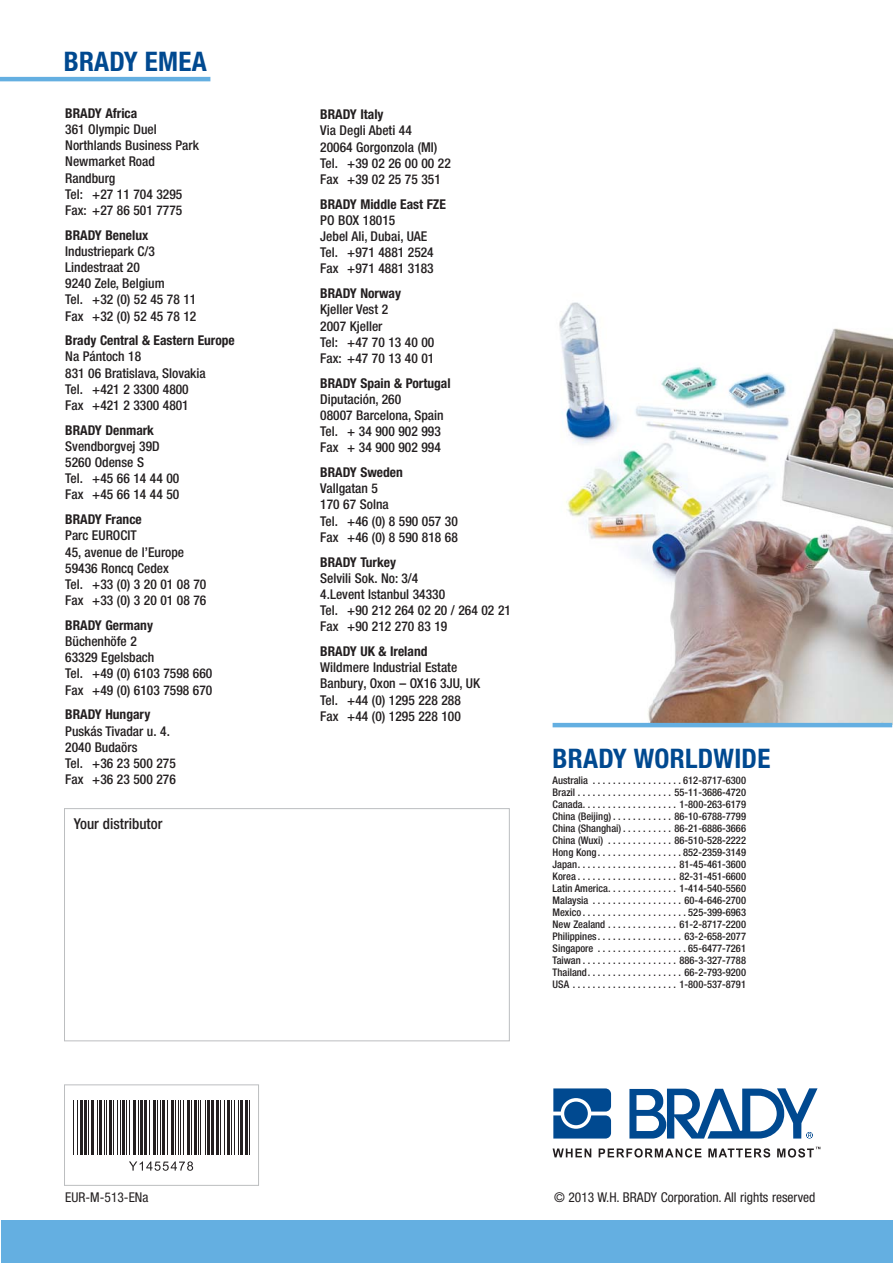
<style>
.page{position:relative;width:893px;height:1263px;background:#fff}
.page>*{position:absolute;margin:0;border:0;box-sizing:border-box;transform-origin:0 0}
.t1{font:700 condensed 27px "Helvetica Neue LT Pro";letter-spacing:.01em;color:#004990}
.t2{font:500 condensed 15px "Helvetica Neue LT Pro";color:#231f20}
.t3{font:500 condensed 13.5px/16.2px "Helvetica Neue LT Pro";color:#231f20}
.t4{font:700 condensed 13.5px "Helvetica Neue LT Pro";color:#231f20}
.t5{font:condensed 13.5px "Helvetica Neue LT Pro";color:#231f20}
.t6{font:500 condensed 10.5px/12px "Helvetica Neue LT Pro";color:#231f20;text-align:justify}
</style>
<div class="page">
<div style="left:1px;top:1220px;width:891px;height:42px;background:#64afe1"></div>
<hr style="left:73px;top:1100px;width:1px;height:55px;background:#231f20">
<hr style="left:77px;top:1100px;width:1px;height:55px;background:#231f20">
<hr style="left:80px;top:1100px;width:3px;height:55px;background:#231f20">
<hr style="left:84px;top:1100px;width:3px;height:55px;background:#231f20">
<hr style="left:88px;top:1100px;width:1px;height:55px;background:#231f20">
<hr style="left:91px;top:1100px;width:3px;height:55px;background:#231f20">
<hr style="left:97px;top:1100px;width:1px;height:55px;background:#231f20">
<hr style="left:99px;top:1100px;width:3px;height:55px;background:#231f20">
<hr style="left:104px;top:1100px;width:1px;height:55px;background:#231f20">
<hr style="left:106px;top:1100px;width:1px;height:55px;background:#231f20">
<hr style="left:109px;top:1100px;width:2px;height:55px;background:#231f20">
<hr style="left:113px;top:1100px;width:1px;height:55px;background:#231f20">
<hr style="left:117px;top:1100px;width:1px;height:55px;background:#231f20">
<hr style="left:120px;top:1100px;width:1px;height:55px;background:#231f20">
<hr style="left:122px;top:1100px;width:3px;height:55px;background:#231f20">
<hr style="left:127px;top:1100px;width:1px;height:55px;background:#231f20">
<hr style="left:129px;top:1100px;width:1px;height:55px;background:#231f20">
<hr style="left:133px;top:1100px;width:3px;height:55px;background:#231f20">
<hr style="left:138px;top:1100px;width:1px;height:55px;background:#231f20">
<hr style="left:140px;top:1100px;width:3px;height:55px;background:#231f20">
<hr style="left:144px;top:1100px;width:3px;height:55px;background:#231f20">
<hr style="left:149px;top:1100px;width:1px;height:55px;background:#231f20">
<hr style="left:153px;top:1100px;width:3px;height:55px;background:#231f20">
<hr style="left:157px;top:1100px;width:1px;height:55px;background:#231f20">
<hr style="left:160px;top:1100px;width:1px;height:55px;background:#231f20">
<hr style="left:162px;top:1100px;width:3px;height:55px;background:#231f20">
<hr style="left:167px;top:1100px;width:1px;height:55px;background:#231f20">
<hr style="left:171px;top:1100px;width:3px;height:55px;background:#231f20">
<hr style="left:175px;top:1100px;width:1px;height:55px;background:#231f20">
<hr style="left:178px;top:1100px;width:1px;height:55px;background:#231f20">
<hr style="left:180px;top:1100px;width:1px;height:55px;background:#231f20">
<hr style="left:183px;top:1100px;width:1px;height:55px;background:#231f20">
<hr style="left:187px;top:1100px;width:3px;height:55px;background:#231f20">
<hr style="left:191px;top:1100px;width:1px;height:55px;background:#231f20">
<hr style="left:194px;top:1100px;width:2px;height:55px;background:#231f20">
<hr style="left:198px;top:1100px;width:1px;height:55px;background:#231f20">
<hr style="left:200px;top:1100px;width:1px;height:55px;background:#231f20">
<hr style="left:205px;top:1100px;width:1px;height:55px;background:#231f20">
<hr style="left:207px;top:1100px;width:3px;height:55px;background:#231f20">
<hr style="left:212px;top:1100px;width:2px;height:55px;background:#231f20">
<hr style="left:216px;top:1100px;width:3px;height:55px;background:#231f20">
<hr style="left:220px;top:1100px;width:1px;height:55px;background:#231f20">
<hr style="left:224px;top:1100px;width:1px;height:55px;background:#231f20">
<hr style="left:227px;top:1100px;width:3px;height:55px;background:#231f20">
<hr style="left:231px;top:1100px;width:1px;height:55px;background:#231f20">
<hr style="left:234px;top:1100px;width:1px;height:55px;background:#231f20">
<hr style="left:238px;top:1100px;width:1px;height:55px;background:#231f20">
<hr style="left:241px;top:1100px;width:2px;height:55px;background:#231f20">
<hr style="left:245px;top:1100px;width:3px;height:55px;background:#231f20">
<hr style="left:249px;top:1100px;width:1px;height:55px;background:#231f20">
<svg style="left:129px;top:1161px;width:64px;height:10px"></svg>
<div style="left:64px;top:1084px;width:195px;height:102px;border:1px solid #bcbec0"></div>
<div style="left:64px;top:808px;width:446px;height:233px;border:1px solid #bcbec0"></div>
<svg style="left:553px;top:1088px;width:58px;height:51px;background:#2b67a2"></svg>
<svg style="left:629px;top:1088px;width:188px;height:51px"></svg>
<svg style="left:552px;top:1149px;width:39px;height:8px"></svg>
<svg style="left:599px;top:1148px;width:102px;height:10px"></svg>
<svg style="left:708px;top:1148px;width:62px;height:10px"></svg>
<svg style="left:777px;top:1147px;width:43px;height:11px"></svg>
<hr style="left:1px;top:77px;width:209px;height:4px;background:#64afe1">
<img style="left:553px;top:302px;width:339px;height:421px">
<hr style="left:552px;top:723px;width:340px;height:4px;background:#64afe1">
<h1 class="t1" style="left:64px;top:51px;width:144px">BRADY EMEA</h1>
<p class="t4" style="left:65px;top:108px;width:74px">BRADY Africa</p>
<p class="t3" style="left:65px;top:122px;width:135px">361 Olympic Duel<br>Northlands Business Park<br>Newmarket Road<br>Randburg<br>Tel: +27 11 704 3295<br>Fax: +27 86 501 7775</p>
<p class="t4" style="left:65px;top:230px;width:85px">BRADY Benelux</p>
<p class="t3" style="left:65px;top:244px;width:133px">Industriepark C/3<br>Lindestraat 20<br>9240 Zele, Belgium<br>Tel. +32 (0) 52 45 78 11<br>Fax +32 (0) 52 45 78 12</p>
<p class="t4" style="left:65px;top:336px;width:171px">Brady Central &amp; Eastern Europe</p>
<p class="t3" style="left:65px;top:350px;width:142px">Na Pántoch 18<br>831 06 Bratislava, Slovakia<br>Tel. +421 2 3300 4800<br>Fax +421 2 3300 4801</p>
<p class="t4" style="left:65px;top:425px;width:90px">BRADY Denmark</p>
<p class="t3" style="left:65px;top:439px;width:116px">Svendborgvej 39D<br>5260 Odense S<br>Tel. +45 66 14 44 00<br>Fax +45 66 14 44 50</p>
<p class="t4" style="left:65px;top:514px;width:78px">BRADY France</p>
<p class="t3" style="left:65px;top:529px;width:143px">Parc EUROCIT<br>45, avenue de l’Europe<br>59436 Roncq Cedex<br>Tel. +33 (0) 3 20 01 08 70<br>Fax +33 (0) 3 20 01 08 76</p>
<p class="t4" style="left:65px;top:620px;width:89px">BRADY Germany</p>
<p class="t3" style="left:65px;top:634px;width:149px">Büchenhöfe 2<br>63329 Egelsbach<br>Tel. +49 (0) 6103 7598 660<br>Fax +49 (0) 6103 7598 670</p>
<p class="t4" style="left:65px;top:710px;width:87px">BRADY Hungary</p>
<p class="t3" style="left:65px;top:724px;width:112px">Puskás Tivadar u. 4.<br>2040 Budaörs<br>Tel. +36 23 500 275<br>Fax +36 23 500 276</p>
<p class="t2" style="left:74px;top:818px;width:90px">Your distributor</p>
<p class="t5" style="left:65px;top:1192px;width:85px">EUR-M-513-ENa</p>
<p class="t4" style="left:320px;top:110px;width:65px">BRADY Italy</p>
<p class="t3" style="left:320px;top:124px;width:132px">Via Degli Abeti 44<br>20064 Gorgonzola (MI)<br>Tel. +39 02 26 00 00 22<br>Fax +39 02 25 75 351</p>
<p class="t4" style="left:320px;top:199px;width:127px">BRADY Middle East FZE</p>
<p class="t3" style="left:320px;top:213px;width:115px">PO BOX 18015<br>Jebel Ali, Dubai, UAE<br>Tel. +971 4881 2524<br>Fax +971 4881 3183</p>
<p class="t4" style="left:320px;top:288px;width:82px">BRADY Norway</p>
<p class="t3" style="left:320px;top:303px;width:116px">Kjeller Vest 2<br>2007 Kjeller<br>Tel: +47 70 13 40 00<br>Fax: +47 70 13 40 01</p>
<p class="t4" style="left:320px;top:378px;width:132px">BRADY Spain &amp; Portugal</p>
<p class="t3" style="left:320px;top:392px;width:125px">Diputación, 260<br>08007 Barcelona, Spain<br>Tel. + 34 900 902 993<br>Fax + 34 900 902 994</p>
<p class="t4" style="left:320px;top:467px;width:84px">BRADY Sweden</p>
<p class="t3" style="left:320px;top:482px;width:139px">Vallgatan 5<br>170 67 Solna<br>Tel. +46 (0) 8 590 057 30<br>Fax +46 (0) 8 590 818 68</p>
<p class="t4" style="left:320px;top:557px;width:77px">BRADY Turkey</p>
<p class="t3" style="left:320px;top:571px;width:192px">Selvili Sok. No: 3/4<br>4.Levent Istanbul 34330<br>Tel. +90 212 264 02 20 / 264 02 21<br>Fax +90 212 270 83 19</p>
<p class="t4" style="left:320px;top:646px;width:109px">BRADY UK &amp; Ireland</p>
<p class="t3" style="left:320px;top:661px;width:161px">Wildmere Industrial Estate<br>Banbury, Oxon – OX16 3JU, UK<br>Tel. +44 (0) 1295 228 288<br>Fax +44 (0) 1295 228 100</p>
<h1 class="t1" style="left:552px;top:748px;width:219px">BRADY WORLDWIDE</h1>
<p class="t6" style="left:552px;top:775px;width:195px">Australia . . . . . . . . . . . . . . . . . . 612-8717-6300<br>Brazil ................... 55-11-3686-4720<br>Canada ...................1-800-263-6179<br>China (Beijing) . . . . . . . . . . . . 86-10-6788-7799<br>China (Shanghai) . . . . . . . . . . 86-21-6886-3666<br>China (Wuxi) . . . . . . . . . . . . . 86-510-528-2222<br>Hong Kong . . . . . . . . . . . . . . . . . 852-2359-3149<br>Japan ....................81-45-461-3600<br>Korea ....................82-31-451-6600<br>Latin America. . . . . . . . . . . . . . 1-414-540-5560<br>Malaysia .................. 60-4-646-2700<br>Mexico .....................525-399-6963<br>New Zealand . . . . . . . . . . . . . . 61-2-8717-2200<br>Philippines . . . . . . . . . . . . . . . . . 63-2-658-2077<br>Singapore ..................65-6477-7261<br>Taiwan ...................886-3-327-7788<br>Thailand ................... 66-2-793-9200<br>USA .....................1-800-537-8791</p>
<p class="t5" style="left:554px;top:1192px;width:263px">© 2013 W.H. BRADY Corporation. All rights reserved</p>
</div>
